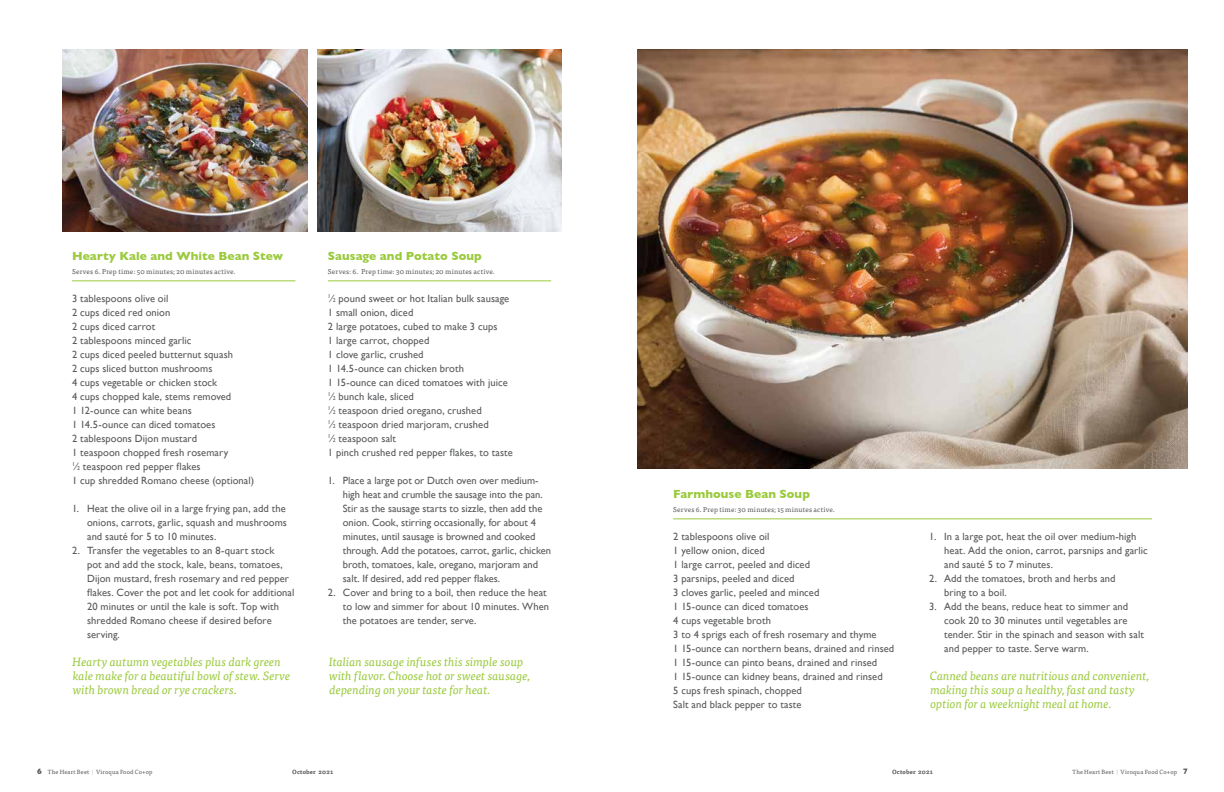
<style>
.page{position:relative;width:1224px;height:792px;background:#fff}
.page>*{position:absolute;margin:0;border:0;box-sizing:border-box;transform-origin:0 0}
.t1{font:italic 12px/14px "Tisa Pro";letter-spacing:-.005em;color:#9aca3c}
.t2{font:800 12px "Gill Sans";letter-spacing:.005em;color:#9aca3c}
.t3{font:10.5px/14px "Gill Sans";letter-spacing:.005em;color:#58595b}
.t4{font:7px "Tisa Pro";letter-spacing:.02em;color:#58595b}
.t5{font:6px "Tisa Pro";letter-spacing:.03em;color:#58595b}
.t6{font:700 6px "Tisa Pro";letter-spacing:.025em;color:#58595b}
.s1{font-size:5.8px}
.s2{font-family:"Gill Sans";font-weight:700;font-size:8px}
.s3{color:#b6b8b9}
</style>
<div class="page">
<hr style="left:328px;top:281px;width:223px;height:1px;background:#9aca3c">
<img style="left:317px;top:50px;width:245px;height:182px">
<hr style="left:72px;top:281px;width:223px;height:1px;background:#9aca3c">
<img style="left:62px;top:50px;width:245px;height:182px">
<img style="left:637px;top:50px;width:551px;height:418px">
<hr style="left:673px;top:519px;width:479px;height:1px;background:#9aca3c">
<p class="t2" style="left:72px;top:249px;width:212px">Hearty Kale and White Bean Stew</p>
<p class="t4" style="left:72px;top:266px;width:165px">Serves 6. Prep time: 50 minutes; 20 minutes active.</p>
<p class="t3" style="left:72px;top:291px;width:184px">3 tablespoons olive oil<br>2 cups diced red onion<br>2 cups diced carrot<br>2 tablespoons minced garlic<br>2 cups diced peeled butternut squash<br>2 cups sliced button mushrooms<br>4 cups vegetable or chicken stock<br>4 cups chopped kale, stems removed<br>1 12-ounce can white beans<br>1 14.5-ounce can diced tomatoes<br>2 tablespoons Dijon mustard<br>1 teaspoon chopped fresh rosemary<br><sup>1</sup>⁄<span class="s1">2</span> teaspoon red pepper flakes<br>1 cup shredded Romano cheese (optional)</p>
<p class="t3" style="left:87px;top:501px;width:201px;text-indent:-15px">1. Heat the olive oil in a large frying pan, add the onions, carrots, garlic, squash and mushrooms and sauté for 5 to 10 minutes.</p>
<p class="t3" style="left:87px;top:543px;width:209px;text-indent:-15px">2. Transfer the vegetables to an 8-quart stock<br>pot and add the stock, kale, beans, tomatoes, Dijon mustard, fresh rosemary and red pepper flakes. Cover the pot and let cook for additional 20 minutes or until the kale is soft. Top with shredded Romano cheese if desired before serving.</p>
<p class="t1" style="left:72px;top:654px;width:220px">Hearty autumn vegetables plus dark green kale make for a beautiful bowl of stew. Serve with brown bread or rye crackers.</p>
<p class="t2" style="left:328px;top:249px;width:155px">Sausage and Potato Soup</p>
<p class="t4" style="left:328px;top:266px;width:169px">Serves: 6. Prep time: 30 minutes; 20 minutes active.</p>
<p class="t3" style="left:328px;top:291px;width:187px"><sup>1</sup>⁄<span class="s1">2</span> pound sweet or hot Italian bulk sausage<br>1 small onion, diced<br>2 large potatoes, cubed to make 3 cups<br>1 large carrot, chopped<br>1 clove garlic, crushed<br>1 14.5-ounce can chicken broth<br>1 15-ounce can diced tomatoes with juice<br><sup>1</sup>⁄<span class="s1">2</span> bunch kale, sliced<br><sup>1</sup>⁄<span class="s1">2</span> teaspoon dried oregano, crushed<br><sup>1</sup>⁄<span class="s1">2</span> teaspoon dried marjoram, crushed<br><sup>1</sup>⁄<span class="s1">2</span> teaspoon salt<br>1 pinch crushed red pepper flakes, to taste</p>
<p class="t3" style="left:343px;top:473px;width:210px;text-indent:-15px">1. Place a large pot or Dutch oven over medium&shy;high heat and crumble the sausage into the pan.<br>Stir as the sausage starts to sizzle, then add the onion. Cook, stirring occasionally, for about 4 minutes, until sausage is browned and cooked through. Add the potatoes, carrot, garlic, chicken broth, tomatoes, kale, oregano, marjoram and salt. If desired, add red pepper flakes.</p>
<p class="t3" style="left:343px;top:585px;width:208px;text-indent:-15px">2. Cover and bring to a boil, then reduce the heat to low and simmer for about 10 minutes. When the potatoes are tender, serve.</p>
<p class="t1" style="left:329px;top:654px;width:203px">Italian sausage infuses this simple soup with flavor. Choose hot or sweet sausage, depending on your taste for heat.</p>
<p class="t2" style="left:673px;top:487px;width:138px">Farmhouse Bean Soup</p>
<p class="t4" style="left:673px;top:504px;width:163px">Serves 6. Prep time: 30 minutes; 15 minutes active.</p>
<p class="t3" style="left:673px;top:529px;width:222px">2 tablespoons olive oil<br>1 yellow onion, diced<br>1 large carrot, peeled and diced<br>3 parsnips, peeled and diced<br>3 cloves garlic, peeled and minced<br>1 15-ounce can diced tomatoes<br>4 cups vegetable broth<br>3 to 4 sprigs each of fresh rosemary and thyme<br>1 15-ounce can northern beans, drained and rinsed 1 15-ounce can pinto beans, drained and rinsed<br>1 15-ounce can kidney beans, drained and rinsed<br>5 cups fresh spinach, chopped<br>Salt and black pepper to taste</p>
<p class="t3" style="left:944px;top:529px;width:205px;text-indent:-15px">1. In a large pot, heat the oil over medium-high heat. Add the onion, carrot, parsnips and garlic and sauté 5 to 7 minutes.</p>
<p class="t3" style="left:944px;top:571px;width:173px;text-indent:-15px">2. Add the tomatoes, broth and herbs and bring to a boil.</p>
<p class="t3" style="left:944px;top:599px;width:201px;text-indent:-15px">3. Add the beans, reduce heat to simmer and cook 20 to 30 minutes until vegetables are tender. Stir in the spinach and season with salt and pepper to taste. Serve warm.</p>
<p class="t1" style="left:930px;top:668px;width:221px">Canned beans are nutritious and convenient, making this soup a healthy, fast and tasty option for a weeknight meal at home.</p>
<p class="t5" style="left:37px;top:767px;width:117px"><span class="s2">6</span> The Heart Beet <span class="s3">|</span> Viroqua Food Co+op</p>
<p class="t6" style="left:292px;top:767px;width:42px">October 2021</p>
<p class="t6" style="left:892px;top:767px;width:42px">October 2021</p>
<p class="t5" style="left:1073px;top:767px;width:117px">The Heart Beet <span class="s3">|</span> Viroqua Food Co+op <span class="s2">7</span></p>
</div>
